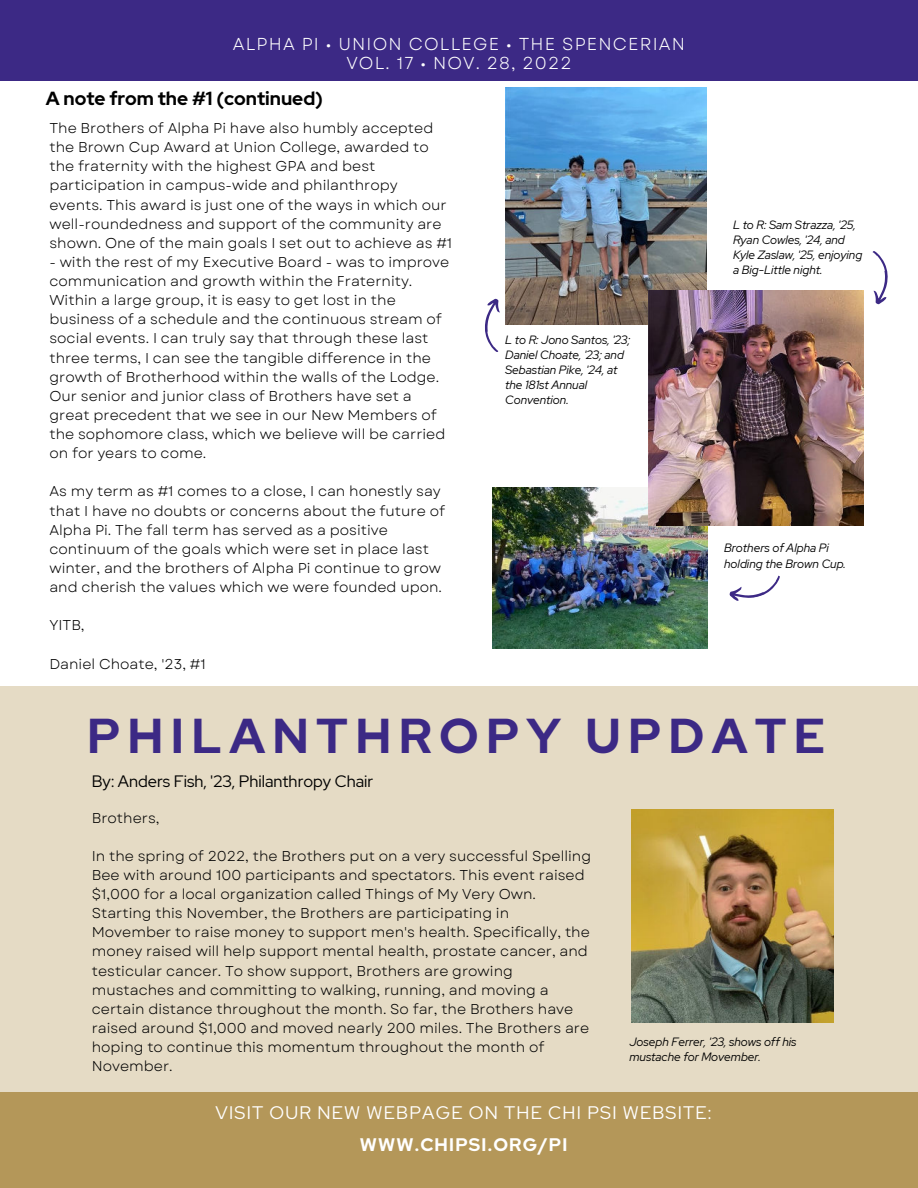
<style>
.page{position:relative;width:918px;height:1188px;background:#fff}
.page>*{position:absolute;margin:0;border:0;box-sizing:border-box;transform-origin:0 0}
.t1{font:700 48.75px "Red Hat Display";letter-spacing:.15em;color:#3c2985}
.t2{font:700 18.9px "Red Hat Display";color:#000}
.t3{font:18.15px "Red Hat Display";letter-spacing:.065em;color:#fff}
.t4{font:700 18.15px "Red Hat Display";letter-spacing:.065em;color:#fff}
.t5{font:17.25px/19.2px "Garet";letter-spacing:.065em;color:#fff;text-align:center}
.t6{font:16.5px "Red Hat Display";color:#000}
.t7{font:14.25px/19.2px "Garet";color:#000}
.t8{font:italic 12px/15px "Red Hat Display";color:#000}
</style>
<div class="page">
<div style="left:0;top:0;width:918px;height:81px;background:#3c2985"></div>
<div style="left:0;top:686px;width:918px;height:431px;background:#e5dbc5"></div>
<img style="left:632px;top:809px;width:201px;height:214px">
<img style="left:505px;top:88px;width:202px;height:237px">
<img style="left:492px;top:487px;width:215px;height:161px">
<img style="left:648px;top:290px;width:215px;height:235px">
<svg style="left:729px;top:576px;width:51px;height:25px"></svg>
<div style="left:0;top:1093px;width:918px;height:95px;background:#b49759"></div>
<svg style="left:485px;top:298px;width:15px;height:54px"></svg>
<svg style="left:873px;top:251px;width:15px;height:54px"></svg>
<p class="t5" style="left:233px;top:35px;width:454px">ALPHA PI • UNION COLLEGE • THE SPENCERIAN<br>VOL. 17 • NOV. 28, 2022</p>
<h2 class="t2" style="left:46px;top:86px;width:279px">A note from the #1 (continued)</h2>
<p class="t7" style="left:49px;top:119px;width:404px">The Brothers of Alpha Pi have also humbly accepted the Brown Cup Award at Union College, awarded to the fraternity with the highest GPA and best participation in campus-wide and philanthropy events. This award is just one of the ways in which our well-roundedness and support of the community are shown. One of the main goals I set out to achieve as #1</p>
<p class="t7" style="left:49px;top:253px;width:402px">- with the rest of my Executive Board - was to improve communication and growth within the Fraternity.<br>Within a large group, it is easy to get lost in the business of a schedule and the continuous stream of social events. I can truly say that through these last three terms, I can see the tangible difference in the growth of Brotherhood within the walls of the Lodge.<br>Our senior and junior class of Brothers have set a great precedent that we see in our New Members of the sophomore class, which we believe will be carried on for years to come.</p>
<p class="t7" style="left:49px;top:482px;width:397px">As my term as #1 comes to a close, I can honestly say that I have no doubts or concerns about the future of Alpha Pi. The fall term has served as a positive continuum of the goals which were set in place last winter, and the brothers of Alpha Pi continue to grow and cherish the values which we were founded upon.</p>
<p class="t7" style="left:49px;top:616px;width:37px">YITB,</p>
<p class="t7" style="left:49px;top:654px;width:158px">Daniel Choate, '23, #1</p>
<p class="t8" style="left:505px;top:332px;width:127px">L to R: Jono Santos, '23;<br>Daniel Choate, '23; and<br>Sebastian Pike, '24, at the 181st Annual<br>Convention.</p>
<p class="t8" style="left:733px;top:218px;width:131px">L to R: Sam Strazza, '25,<br>Ryan Cowles, '24, and<br>Kyle Zaslaw, '25, enjoying a Big-Little night.</p>
<p class="t8" style="left:724px;top:540px;width:123px;line-height:16px">Brothers of Alpha Pi holding the Brown Cup.</p>
<h1 class="t1" style="left:87px;top:704px;width:740px">PHILANTHROPY UPDATE</h1>
<p class="t6" style="left:92px;top:770px;width:283px">By: Anders Fish, '23, Philanthropy Chair</p>
<p class="t7" style="left:92px;top:808px;width:69px">Brothers,</p>
<p class="t7" style="left:92px;top:847px;width:501px">In the spring of 2022, the Brothers put on a very successful Spelling Bee with around 100 participants and spectators. This event raised $1,000 for a local organization called Things of My Very Own.<br>Starting this November, the Brothers are participating in Movember to raise money to support men's health. Specifically, the money raised will help support mental health, prostate cancer, and testicular cancer. To show support, Brothers are growing mustaches and committing to walking, running, and moving a certain distance throughout the month. So far, the Brothers have raised around $1,000 and moved nearly 200 miles. The Brothers are hoping to continue this momentum throughout the month of November.</p>
<p class="t8" style="left:629px;top:1034px;width:168px">Joseph Ferrer, '23, shows off his mustache for Movember.</p>
<p class="t3" style="left:216px;top:1101px;width:497px">VISIT OUR NEW WEBPAGE ON THE CHI PSI WEBSITE:</p>
<p class="t4" style="left:360px;top:1133px;width:209px">WWW.CHIPSI.ORG/PI</p>
</div>
